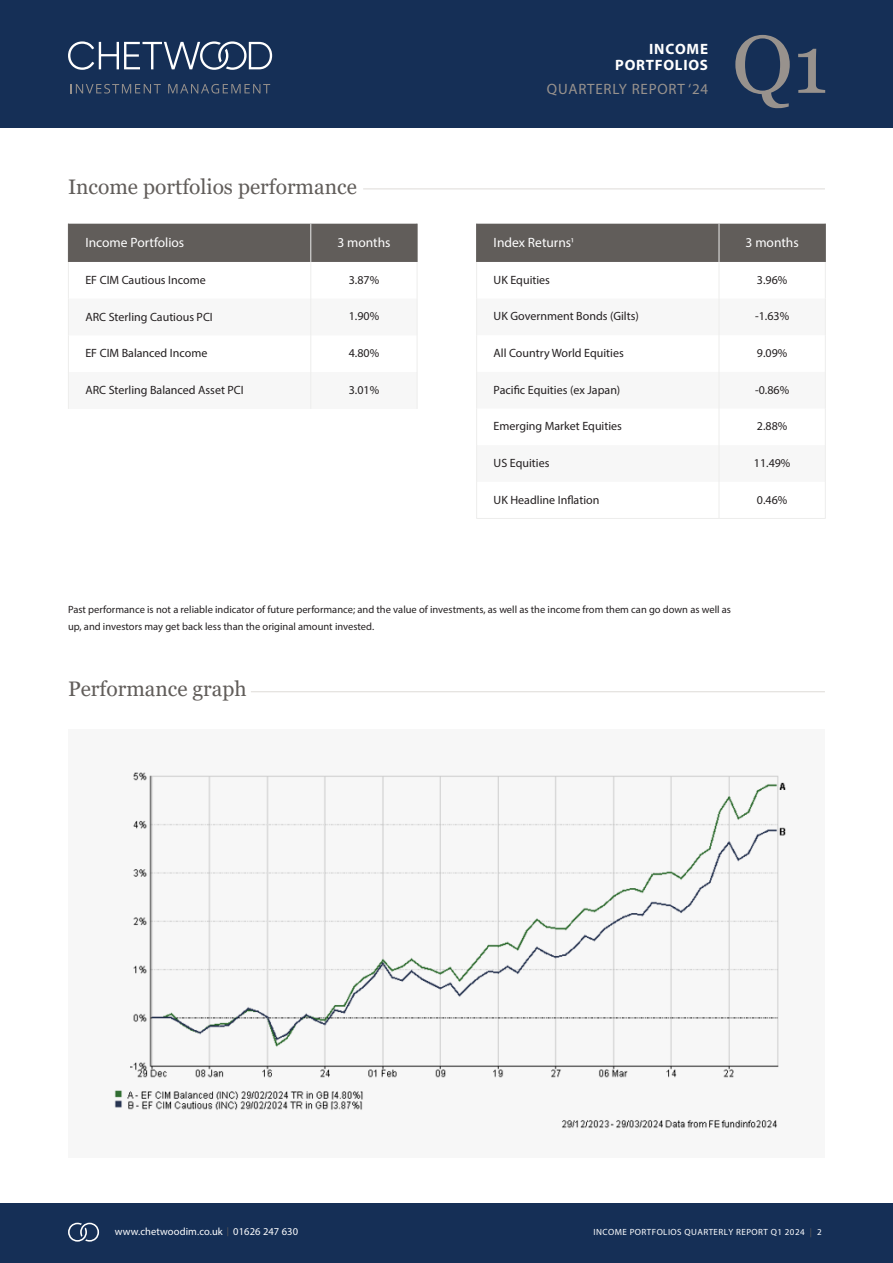
<style>
.page{position:relative;width:893px;height:1263px;background:#fff}
.page>*{position:absolute;margin:0;border:0;box-sizing:border-box;transform-origin:0 0}
.t1{font:81.6px "Georgia";color:#98928d}
.t2{font:21px "Georgia";color:#615d5a}
.t3{font:15px "Myriad Pro";letter-spacing:.05em;color:#98928d}
.t4{font:700 15px/16.5px "Myriad Pro";letter-spacing:.05em;color:#fff;text-align:right}
.t5{font:13.5px "Myriad Pro";color:#fff}
.t6{font:12px "Myriad Pro";color:#231f20}
.t7{font:10.5px/16.5px "Myriad Pro";color:#231f20}
.t8{font:10.5px "Myriad Pro";letter-spacing:.01em;color:#fff}
.t9{font:9px "Myriad Pro";letter-spacing:.05em;color:#fff}
.s1{font-size:10.5px}
.s2{font-size:9px;color:#615d5a}
.s3{color:#615d5a}
</style>
<div class="page">
<div style="left:0;top:0;width:893px;height:128px;background:#152f56"></div>
<svg style="left:68px;top:41px;width:204px;height:29px"></svg>
<svg style="left:71px;top:84px;width:90px;height:10px"></svg>
<svg style="left:168px;top:84px;width:102px;height:10px"></svg>
<div style="left:0;top:1203px;width:893px;height:60px;background:#152f56"></div>
<svg style="left:68px;top:1223px;width:31px;height:18px"></svg>
<hr style="left:363px;top:189px;width:462px;height:1px;background:#dedbd8">
<div style="left:69px;top:224px;width:348px;height:38px;background:#615d5a"></div>
<hr style="left:310px;top:224px;width:1px;height:38px;background:#ededec">
<hr style="left:68px;top:262px;width:1px;height:37px;background:#ededec">
<hr style="left:310px;top:262px;width:1px;height:37px;background:#ededec">
<hr style="left:68px;top:299px;width:1px;height:36px;background:#ededec">
<hr style="left:310px;top:299px;width:1px;height:36px;background:#ededec">
<hr style="left:68px;top:335px;width:1px;height:37px;background:#ededec">
<hr style="left:310px;top:335px;width:1px;height:37px;background:#ededec">
<hr style="left:68px;top:372px;width:1px;height:37px;background:#ededec">
<hr style="left:310px;top:372px;width:1px;height:37px;background:#ededec">
<hr style="left:68px;top:224px;width:1px;height:38px;background:#615d5a">
<hr style="left:417px;top:262px;width:1px;height:37px;background:#ededec">
<hr style="left:417px;top:299px;width:1px;height:36px;background:#ededec">
<hr style="left:417px;top:335px;width:1px;height:37px;background:#ededec">
<hr style="left:417px;top:372px;width:1px;height:37px;background:#ededec">
<hr style="left:417px;top:224px;width:1px;height:38px;background:#615d5a">
<hr style="left:251px;top:691px;width:574px;height:1px;background:#dedbd8">
<div style="left:68px;top:730px;width:757px;height:428px;background:#f7f7f7"></div>
<div style="left:477px;top:224px;width:348px;height:38px;background:#615d5a"></div>
<hr style="left:719px;top:224px;width:1px;height:38px;background:#ededec">
<hr style="left:476px;top:262px;width:1px;height:37px;background:#ededec">
<hr style="left:719px;top:262px;width:1px;height:37px;background:#ededec">
<hr style="left:476px;top:299px;width:1px;height:36px;background:#ededec">
<hr style="left:719px;top:299px;width:1px;height:36px;background:#ededec">
<hr style="left:476px;top:335px;width:1px;height:37px;background:#ededec">
<hr style="left:719px;top:335px;width:1px;height:37px;background:#ededec">
<hr style="left:476px;top:372px;width:1px;height:36px;background:#ededec">
<hr style="left:719px;top:372px;width:1px;height:36px;background:#ededec">
<hr style="left:476px;top:408px;width:1px;height:37px;background:#ededec">
<hr style="left:719px;top:408px;width:1px;height:37px;background:#ededec">
<hr style="left:476px;top:445px;width:1px;height:37px;background:#ededec">
<hr style="left:719px;top:445px;width:1px;height:37px;background:#ededec">
<hr style="left:476px;top:482px;width:1px;height:36px;background:#ededec">
<hr style="left:719px;top:482px;width:1px;height:36px;background:#ededec">
<hr style="left:476px;top:224px;width:1px;height:38px;background:#615d5a">
<hr style="left:825px;top:262px;width:1px;height:37px;background:#ededec">
<hr style="left:825px;top:299px;width:1px;height:36px;background:#ededec">
<hr style="left:825px;top:335px;width:1px;height:37px;background:#ededec">
<hr style="left:825px;top:372px;width:1px;height:36px;background:#ededec">
<hr style="left:825px;top:408px;width:1px;height:37px;background:#ededec">
<hr style="left:825px;top:445px;width:1px;height:37px;background:#ededec">
<hr style="left:825px;top:482px;width:1px;height:36px;background:#ededec">
<hr style="left:825px;top:224px;width:1px;height:38px;background:#615d5a">
<hr style="left:476px;top:518px;width:243px;height:1px;background:#ededec">
<hr style="left:719px;top:518px;width:107px;height:1px;background:#ededec">
<img style="left:114px;top:772px;width:672px;height:356px">
<p class="t2" style="left:68px;top:175px;width:290px">Income portfolios performance</p>
<p class="t5" style="left:85px;top:234px;width:100px">Income Portfolios</p>
<p class="t5" style="left:337px;top:234px;width:55px">3 months</p>
<p class="t6" style="left:85px;top:272px;width:122px">EF CIM Cautious Income</p>
<p class="t6" style="left:349px;top:272px;width:32px">3.87%</p>
<p class="t6" style="left:85px;top:309px;width:129px">ARC Sterling Cautious PCI</p>
<p class="t6" style="left:349px;top:309px;width:32px">1.90%</p>
<p class="t6" style="left:85px;top:346px;width:124px">EF CIM Balanced Income</p>
<p class="t6" style="left:349px;top:346px;width:32px">4.80%</p>
<p class="t6" style="left:85px;top:383px;width:160px">ARC Sterling Balanced Asset PCI</p>
<p class="t6" style="left:349px;top:382px;width:32px">3.01%</p>
<p class="t4" style="left:615px;top:40px;width:94px">INCOME<br>PORTFOLIOS</p>
<p class="t3" style="left:547px;top:79px;width:163px">QUARTERLY REPORT ‘24</p>
<h1 class="t1" style="left:732px;top:15px;width:97px">Q1</h1>
<p class="t5" style="left:494px;top:234px;width:82px">Index Returns<span class="s1">¹</span></p>
<p class="t5" style="left:746px;top:234px;width:55px">3 months</p>
<p class="t6" style="left:494px;top:272px;width:58px">UK Equities</p>
<p class="t6" style="left:757px;top:272px;width:32px">3.96%</p>
<p class="t6" style="left:494px;top:309px;width:147px">UK Government Bonds (Gilts)</p>
<p class="t6" style="left:755px;top:309px;width:36px">-1.63%</p>
<p class="t6" style="left:494px;top:346px;width:132px">All Country World Equities</p>
<p class="t6" style="left:757px;top:346px;width:32px">9.09%</p>
<p class="t6" style="left:494px;top:382px;width:128px">Pacific Equities (ex Japan)</p>
<p class="t6" style="left:755px;top:382px;width:36px">-0.86%</p>
<p class="t6" style="left:494px;top:419px;width:130px">Emerging Market Equities</p>
<p class="t6" style="left:757px;top:419px;width:32px">2.88%</p>
<p class="t6" style="left:494px;top:455px;width:57px">US Equities</p>
<p class="t6" style="left:754px;top:455px;width:38px">11.49%</p>
<p class="t6" style="left:494px;top:492px;width:107px">UK Headline Inflation</p>
<p class="t6" style="left:757px;top:492px;width:32px">0.46%</p>
<p class="t7" style="left:68px;top:601px;width:664px">Past performance is not a reliable indicator of future performance; and the value of investments, as well as the income from them can go down as well as up, and investors may get back less than the original amount invested.</p>
<p class="t2" style="left:68px;top:676px;width:180px">Performance graph</p>
<p class="t8" style="left:115px;top:1225px;width:185px">www.chetwoodim.co.uk <span class="s2">|</span> 01626 247 630</p>
<p class="t9" style="left:593px;top:1227px;width:230px">INCOME PORTFOLIOS QUARTERLY REPORT Q1 2024 <span class="s3">|</span> 2</p>
</div>
